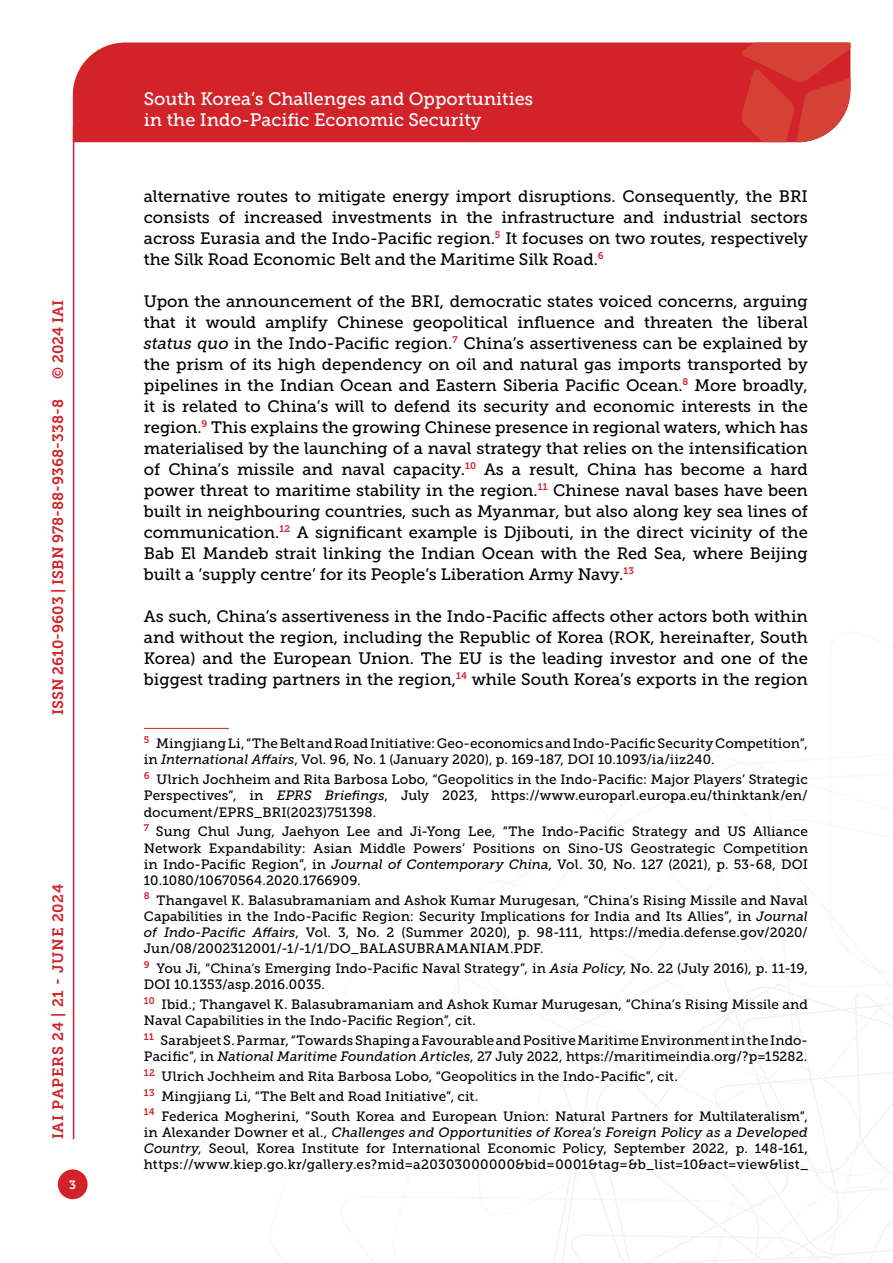
<style>
.page{position:relative;width:893px;height:1263px;background:#fff}
.page>*{position:absolute;margin:0;border:0;box-sizing:border-box;transform-origin:0 0}
.t1{font:18px/21.6px "Museo Slab 500";color:#fff}
.t2{font:16.5px/21px "Museo Slab 500";color:#000;text-align:justify}
.t3{font:15px "Museo Slab 700";color:#d2232a}
.t4{font:15px "Museo Slab 700";letter-spacing:.05em;color:#d2232a}
.t5{font:13.5px/16.2px "Museo Slab 500";letter-spacing:.01em;color:#000}
.t6{font:12px "Museo Slab 700";color:#fff}
.s1{font-style:italic}
</style>
<div class="page">
<svg style="left:553px;top:960px;width:340px;height:303px"></svg>
<div style="left:73px;top:43px;width:668px;height:99px;background:#d2232a"></div>
<svg style="left:741px;top:43px;width:109px;height:99px;background:#d6423b"></svg>
<div style="left:58px;top:1169px;width:30px;height:30px;background:#d2232a;border-radius:50%"></div>
<hr style="left:73px;top:126px;width:1px;height:1013px;background:#d2232a">
<hr style="left:144px;top:728px;width:85px;height:1px;background:#d2232a">
<p class="t3" style="left:50px;top:379px;width:80px;rotate:-90deg">© 2024 IAI</p>
<p class="t3" style="left:49px;top:715px;width:317px;rotate:-90deg">ISSN 2610-9603 | ISBN 978-88-9368-338-8</p>
<p class="t4" style="left:50px;top:1139px;width:257px;rotate:-90deg">IAI Papers 24 | 21 - June 2024</p>
<p class="t6" style="left:69px;top:1178px;width:8px">3</p>
<h1 class="t1" style="left:144px;top:88px;width:391px">South Korea’s Challenges and Opportunities in the Indo-Pacific Economic Security</h1>
<p class="t2" style="left:144px;top:186px;width:666px">alternative routes to mitigate energy import disruptions. Consequently, the BRI consists of increased investments in the infrastructure and industrial sectors across Eurasia and the Indo-Pacific region.<sup>5</sup> It focuses on two routes, respectively the Silk Road Economic Belt and the Maritime Silk Road.<sup>6</sup></p>
<p class="t2" style="left:144px;top:291px;width:666px">Upon the announcement of the BRI, democratic states voiced concerns, arguing that it would amplify Chinese geopolitical influence and threaten the liberal <span class="s1">status quo</span> in the Indo-Pacific region.<sup>7</sup> China’s assertiveness can be explained by the prism of its high dependency on oil and natural gas imports transported by pipelines in the Indian Ocean and Eastern Siberia Pacific Ocean.<sup>8</sup> More broadly, it is related to China’s will to defend its security and economic interests in the region.<sup>9</sup> This explains the growing Chinese presence in regional waters, which has materialised by the launching of a naval strategy that relies on the intensification of China’s missile and naval capacity.<sup>10</sup> As a result, China has become a hard power threat to maritime stability in the region.<sup>11</sup> Chinese naval bases have been built in neighbouring countries, such as Myanmar, but also along key sea lines of communication.<sup>12</sup> A significant example is Djibouti, in the direct vicinity of the Bab El Mandeb strait linking the Indian Ocean with the Red Sea, where Beijing built a ‘supply centre’ for its People’s Liberation Army Navy.<sup>13</sup></p>
<p class="t2" style="left:144px;top:606px;width:666px">As such, China’s assertiveness in the Indo-Pacific affects other actors both within and without the region, including the Republic of Korea (ROK, hereinafter, South Korea) and the European Union. The EU is the leading investor and one of the biggest trading partners in the region,<sup>14</sup> while South Korea’s exports in the region</p>
<p class="t5" style="left:144px;top:735px;width:665px"><sup>5</sup> Mingjiang Li, “The Belt and Road Initiative: Geo-economics and Indo-Pacific Security Competition”, in <span class="s1">International Affairs</span>, Vol. 96, No. 1 (January 2020), p. 169-187, DOI 10.1093/ia/iiz240.</p>
<p class="t5" style="left:144px;top:771px;width:666px;text-align:justify"><sup>6</sup> Ulrich Jochheim and Rita Barbosa Lobo, “Geopolitics in the Indo-Pacific: Major Players’ Strategic Perspectives”, in <span class="s1">EPRS Briefings</span>, July 2023, https://www.europarl.europa.eu/thinktank/en/ document/EPRS_BRI(2023)751398.</p>
<p class="t5" style="left:144px;top:824px;width:666px;text-align:justify"><sup>7</sup> Sung Chul Jung, Jaehyon Lee and Ji-Yong Lee, “The Indo-Pacific Strategy and US Alliance Network Expandability: Asian Middle Powers’ Positions on Sino-US Geostrategic Competition in Indo-Pacific Region”, in <span class="s1">Journal of Contemporary China</span>, Vol. 30, No. 127 (2021), p. 53-68, DOI 10.1080/10670564.2020.1766909.</p>
<p class="t5" style="left:144px;top:892px;width:666px;text-align:justify"><sup>8</sup> Thangavel K. Balasubramaniam and Ashok Kumar Murugesan, “China’s Rising Missile and Naval Capabilities in the Indo-Pacific Region: Security Implications for India and Its Allies”, in <span class="s1">Journal of Indo-Pacific Affairs</span>, Vol. 3, No. 2 (Summer 2020), p. 98-111, https://media.defense.gov/2020/ Jun/08/2002312001/-1/-1/1/DO_BALASUBRAMANIAM.PDF.</p>
<p class="t5" style="left:144px;top:960px;width:665px"><sup>9</sup> You Ji, “China’s Emerging Indo-Pacific Naval Strategy”, in <span class="s1">Asia Policy</span>, No. 22 (July 2016), p. 11-19,<br>DOI 10.1353/asp.2016.0035.</p>
<p class="t5" style="left:144px;top:996px;width:666px"><sup>10</sup> Ibid.; Thangavel K. Balasubramaniam and Ashok Kumar Murugesan, “China’s Rising Missile and<br>Naval Capabilities in the Indo-Pacific Region”, cit.</p>
<p class="t5" style="left:144px;top:1032px;width:665px"><sup>11</sup> Sarabjeet S. Parmar, “Towards Shaping a Favourable and Positive Maritime Environment in the Indo-<br>Pacific”, in <span class="s1">National Maritime Foundation Articles</span>, 27 July 2022, https://maritimeindia.org/?p=15282.</p>
<p class="t5" style="left:144px;top:1067px;width:665px;line-height:19.8px"><sup>12</sup> Ulrich Jochheim and Rita Barbosa Lobo, “Geopolitics in the Indo-Pacific”, cit.<br><sup>13</sup> Mingjiang Li, “The Belt and Road Initiative”, cit.<br><sup>14</sup> Federica Mogherini, “South Korea and European Union: Natural Partners for Multilateralism”,</p>
<p class="t5" style="left:144px;top:1124px;width:666px;text-align:justify">in Alexander Downer et al., <span class="s1">Challenges and Opportunities of Korea’s Foreign Policy as a Developed Country</span>, Seoul, Korea Institute for International Economic Policy, September 2022, p. 148-161, https://www.kiep.go.kr/gallery.es?mid=a20303000000&amp;bid=0001&amp;tag=&amp;b_list=10&amp;act=view&amp;list_</p>
</div>
